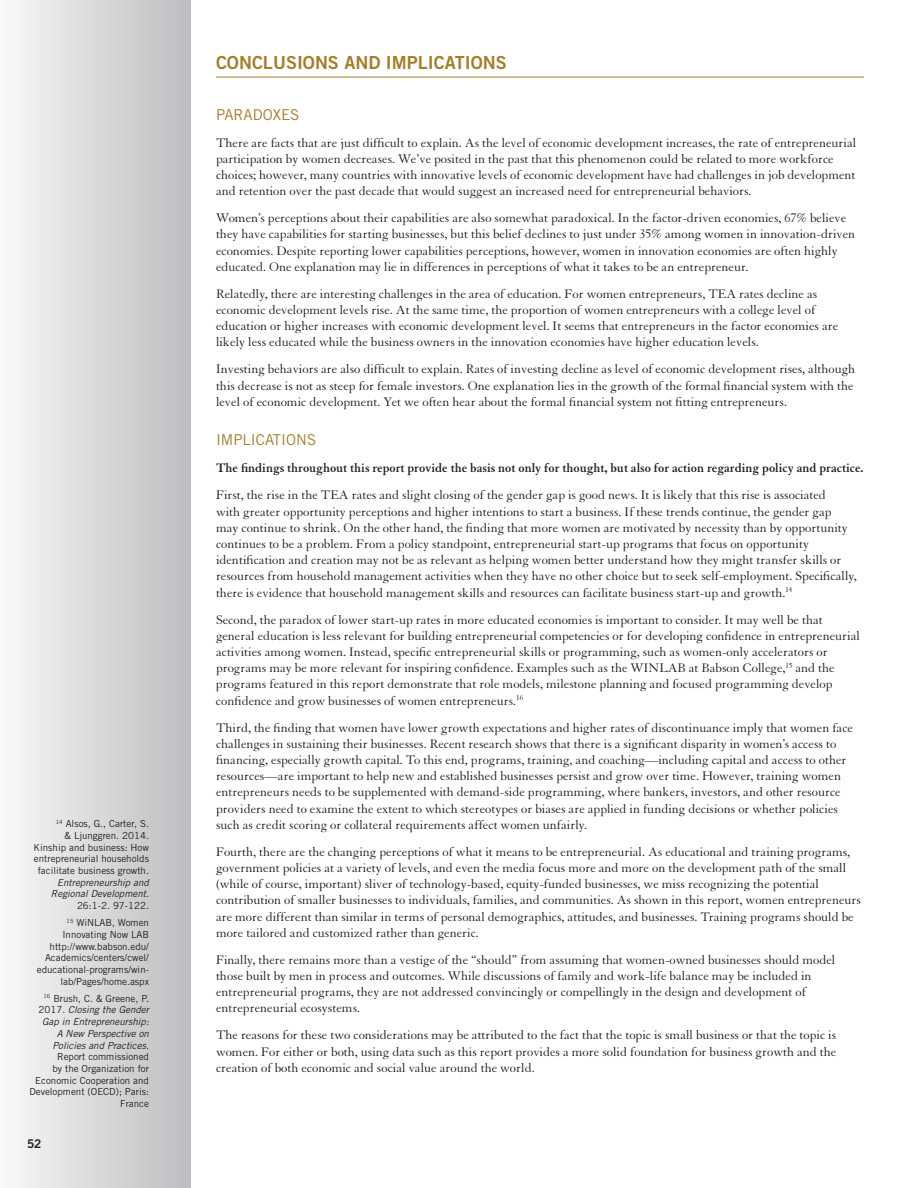
<style>
.page{position:relative;width:918px;height:1188px;background:#fff}
.page>*{position:absolute;margin:0;border:0;box-sizing:border-box;transform-origin:0 0}
.t1{font:18px "Trade Gothic Bold Two";color:#a57e2d}
.t2{font:15px "Trade Gothic";color:#a57e2d}
.t3{font:13.5px/16.2px "Granjon";color:#231f20}
.t4{font:700 13.5px "Granjon";color:#231f20}
.t5{font:700 12px "News Gothic BT";color:#231f20}
.t6{font:9.75px/11.7px "Trade Gothic";color:#231f20;text-align:right}
.t7{font:italic 9.75px/11.7px "Trade Gothic";color:#231f20;text-align:right}
.s1{font-style:normal}
</style>
<div class="page">
<div style="left:0;top:0;width:191px;height:1188px;background:linear-gradient(to right,#f8f8f9,#bcbdc0)"></div>
<hr style="left:216px;top:77px;width:648px;height:1px;background:#a57e2d">
<p class="t6" style="left:34px;top:818px;width:117px"><sup>14</sup> Alsos, G., Carter, S.<br>&amp; Ljunggren. 2014.<br>Kinship and business: How entrepreneurial households facilitate business growth.</p>
<p class="t7" style="left:51px;top:876px;width:100px">Entrepreneurship and<br>Regional Development<span class="s1">.<br>26:1-2. 97-122.</span></p>
<p class="t6" style="left:37px;top:917px;width:114px"><sup>15</sup> WiNLAB, Women<br>Innovating Now LAB http://www.babson.edu/<br>Academics/centers/cwel/ educational-programs/win&shy;lab/Pages/home.aspx</p>
<p class="t7" style="left:39px;top:992px;width:112px"><sup>16</sup> <span class="s1">Brush, C. &amp; Greene, P.<br>2017.</span> Closing the Gender<br>Gap in Entrepreneurship:<br>A New Perspective on<br>Policies and Practices.</p>
<p class="t6" style="left:29px;top:1051px;width:121px">Report commissioned<br>by the Organization for<br>Economic Cooperation and<br>Development (OECD); Paris:<br>France</p>
<p class="t5" style="left:27px;top:1136px;width:16px">52</p>
<h1 class="t1" style="left:216px;top:51px;width:292px">CONCLUSIONS AND IMPLICATIONS</h1>
<p class="t2" style="left:216px;top:105px;width:85px">PARADOXES</p>
<p class="t3" style="left:216px;top:135px;width:642px">There are facts that are just difficult to explain. As the level of economic development increases, the rate of entrepreneurial participation by women decreases. We’ve posited in the past that this phenomenon could be related to more workforce choices; however, many countries with innovative levels of economic development have had challenges in job development and retention over the past decade that would suggest an increased need for entrepreneurial behaviors.</p>
<p class="t3" style="left:216px;top:210px;width:641px">Women’s perceptions about their capabilities are also somewhat paradoxical. In the factor-driven economies, 67% believe they have capabilities for starting businesses, but this belief declines to just under 35% among women in innovation-driven economies. Despite reporting lower capabilities perceptions, however, women in innovation economies are often highly educated. One explanation may lie in differences in perceptions of what it takes to be an entrepreneur.</p>
<p class="t3" style="left:216px;top:286px;width:624px">Relatedly, there are interesting challenges in the area of education. For women entrepreneurs, TEA rates decline as economic development levels rise. At the same time, the proportion of women entrepreneurs with a college level of education or higher increases with economic development level. It seems that entrepreneurs in the factor economies are likely less educated while the business owners in the innovation economies have higher education levels.</p>
<p class="t3" style="left:216px;top:361px;width:641px">Investing behaviors are also difficult to explain. Rates of investing decline as level of economic development rises, although this decrease is not as steep for female investors. One explanation lies in the growth of the formal financial system with the level of economic development. Yet we often hear about the formal financial system not fitting entrepreneurs.</p>
<p class="t2" style="left:216px;top:431px;width:102px">IMPLICATIONS</p>
<p class="t4" style="left:216px;top:461px;width:649px">The findings throughout this report provide the basis not only for thought, but also for action regarding policy and practice.</p>
<p class="t3" style="left:216px;top:487px;width:642px">First, the rise in the TEA rates and slight closing of the gender gap is good news. It is likely that this rise is associated<br>with greater opportunity perceptions and higher intentions to start a business. If these trends continue, the gender gap may continue to shrink. On the other hand, the finding that more women are motivated by necessity than by opportunity continues to be a problem. From a policy standpoint, entrepreneurial start-up programs that focus on opportunity identification and creation may not be as relevant as helping women better understand how they might transfer skills or resources from household management activities when they have no other choice but to seek self-employment. Specifically, there is evidence that household management skills and resources can facilitate business start-up and growth.<sup>14</sup></p>
<p class="t3" style="left:216px;top:612px;width:646px">Second, the paradox of lower start-up rates in more educated economies is important to consider. It may well be that general education is less relevant for building entrepreneurial competencies or for developing confidence in entrepreneurial activities among women. Instead, specific entrepreneurial skills or programming, such as women-only accelerators or programs may be more relevant for inspiring confidence. Examples such as the WINLAB at Babson College,<sup>15</sup> and the programs featured in this report demonstrate that role models, milestone planning and focused programming develop confidence and grow businesses of women entrepreneurs.<sup>16</sup></p>
<p class="t3" style="left:216px;top:720px;width:639px">Third, the finding that women have lower growth expectations and higher rates of discontinuance imply that women face challenges in sustaining their businesses. Recent research shows that there is a significant disparity in women’s access to financing, especially growth capital. To this end, programs, training, and coaching—including capital and access to other resources—are important to help new and established businesses persist and grow over time. However, training women entrepreneurs needs to be supplemented with demand-side programming, where bankers, investors, and other resource providers need to examine the extent to which stereotypes or biases are applied in funding decisions or whether policies such as credit scoring or collateral requirements affect women unfairly.</p>
<p class="t3" style="left:216px;top:844px;width:647px">Fourth, there are the changing perceptions of what it means to be entrepreneurial. As educational and training programs, government policies at a variety of levels, and even the media focus more and more on the development path of the small (while of course, important) sliver of technology-based, equity-funded businesses, we miss recognizing the potential contribution of smaller businesses to individuals, families, and communities. As shown in this report, women entrepreneurs are more different than similar in terms of personal demographics, attitudes, and businesses. Training programs should be more tailored and customized rather than generic.</p>
<p class="t3" style="left:216px;top:952px;width:621px">Finally, there remains more than a vestige of the “should” from assuming that women-owned businesses should model those built by men in process and outcomes. While discussions of family and work-life balance may be included in entrepreneurial programs, they are not addressed convincingly or compellingly in the design and development of entrepreneurial ecosystems.</p>
<p class="t3" style="left:216px;top:1027px;width:622px;text-align:justify">The reasons for these two considerations may be attributed to the fact that the topic is small business or that the topic is women. For either or both, using data such as this report provides a more solid foundation for business growth and the creation of both economic and social value around the world.</p>
</div>
